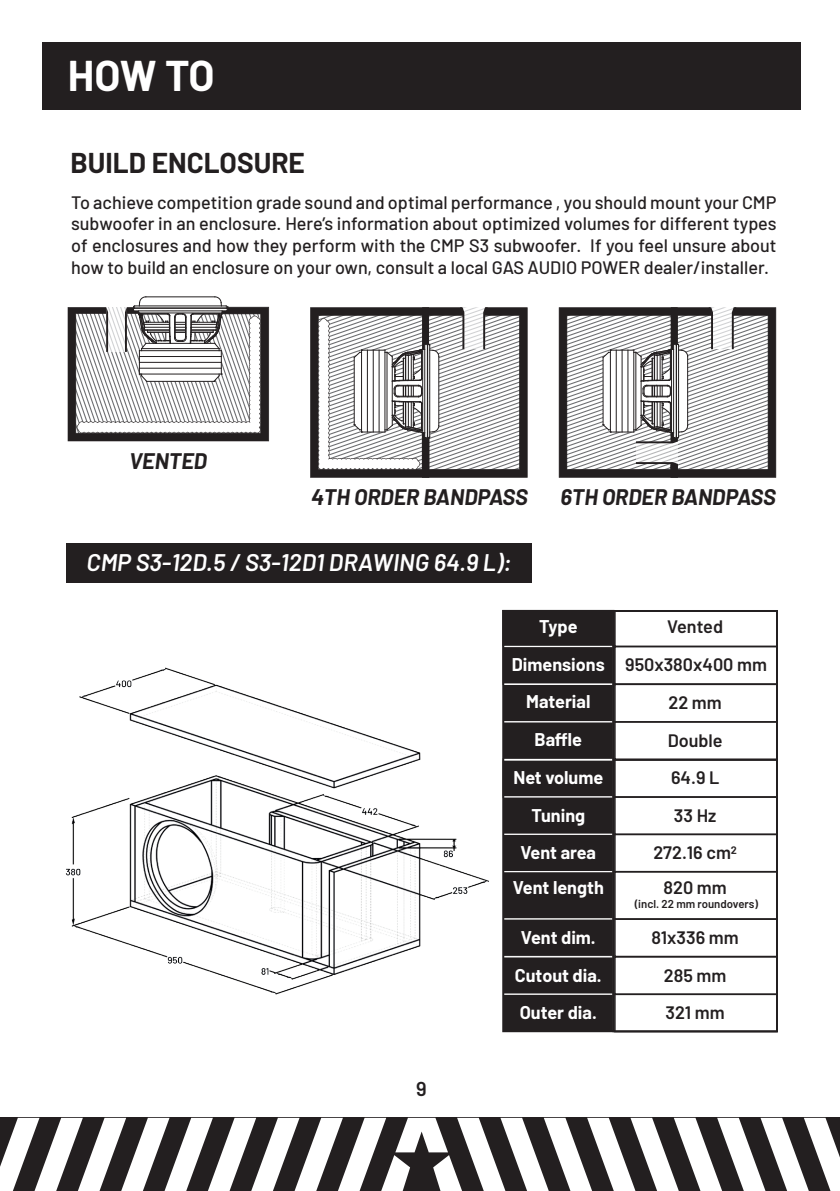
<style>
.page{position:relative;width:840px;height:1191px;background:#fff}
.page>*{position:absolute;margin:0;border:0;box-sizing:border-box;transform-origin:0 0}
.t1{font:700 42px "Barlow";color:#fff}
.t2{font:700 28px "Barlow";color:#231f20}
.t3{font:italic 600 24px "Barlow";color:#fff}
.t4{font:italic 700 22px "Barlow";color:#231f20}
.t5{font:600 20px "Barlow";color:#231f20}
.t6{font:500 18px/21.6px "Barlow";color:#231f20;text-align:justify}
.t7{font:700 18px/38px "Barlow";color:#fff;text-align:center}
.t8{font:600 18px/38px "Barlow";color:#231f20;text-align:center}
.t9{font:600 11.4px "Barlow";color:#231f20}
</style>
<div class="page">
<div style="left:43px;top:43px;width:757px;height:67px;background:#231f20"></div>
<svg style="left:0;top:1117px;width:839px;height:74px"></svg>
<div style="left:66px;top:543px;width:465px;height:39px;background:#231f20"></div>
<div style="left:502px;top:610px;width:111px;height:37px;background:#231f20"></div>
<div style="left:613px;top:646px;width:164px;height:39px;border:1px solid #231f20"></div>
<div style="left:502px;top:684px;width:111px;height:38px;background:#231f20;border:1px solid #fff"></div>
<div style="left:502px;top:721px;width:111px;height:39px;background:#231f20;border:1px solid #fff"></div>
<div style="left:613px;top:683px;width:164px;height:39px;border:1px solid #231f20"></div>
<div style="left:613px;top:721px;width:164px;height:39px;border:1px solid #231f20"></div>
<div style="left:502px;top:646px;width:111px;height:38px;background:#231f20;border:1px solid #fff"></div>
<div style="left:613px;top:759px;width:164px;height:39px;border:1px solid #231f20"></div>
<div style="left:502px;top:758px;width:112px;height:40px;border:2px solid #231f20"></div>
<div style="left:502px;top:759px;width:111px;height:38px;background:#231f20"></div>
<div style="left:502px;top:759px;width:111px;height:1px;border:1px solid #fff"></div>
<div style="left:613px;top:796px;width:164px;height:39px;border:1px solid #231f20"></div>
<div style="left:502px;top:796px;width:111px;height:39px;background:#231f20;border:1px solid #fff"></div>
<div style="left:613px;top:833px;width:164px;height:39px;border:1px solid #231f20"></div>
<div style="left:502px;top:833px;width:111px;height:39px;background:#231f20;border:1px solid #fff"></div>
<div style="left:613px;top:871px;width:164px;height:49px;border:1px solid #231f20"></div>
<div style="left:502px;top:871px;width:111px;height:48px;background:#231f20;border:1px solid #fff"></div>
<div style="left:613px;top:918px;width:164px;height:39px;border:1px solid #231f20"></div>
<div style="left:502px;top:918px;width:111px;height:39px;background:#231f20;border:1px solid #fff"></div>
<div style="left:613px;top:956px;width:164px;height:39px;border:1px solid #231f20"></div>
<div style="left:502px;top:956px;width:111px;height:39px;background:#231f20;border:1px solid #fff"></div>
<div style="left:613px;top:993px;width:164px;height:39px;border:1px solid #231f20"></div>
<div style="left:502px;top:993px;width:111px;height:39px;background:#231f20;border:1px solid #fff"></div>
<div style="left:502px;top:610px;width:112px;height:422px;border:2px solid #231f20"></div>
<div style="left:612px;top:610px;width:165px;height:422px;border:2px solid #231f20"></div>
<img style="left:65px;top:667px;width:424px;height:328px">
<svg style="left:558px;top:307px;width:217px;height:171px"></svg>
<svg style="left:68px;top:296px;width:201px;height:145px"></svg>
<svg style="left:310px;top:307px;width:217px;height:171px"></svg>
<h1 class="t1" style="left:68px;top:45px;width:148px">HOW TO</h1>
<h2 class="t2" style="left:70px;top:142px;width:236px">BUILD ENCLOSURE</h2>
<p class="t6" style="left:71px;top:190px;width:706px">To achieve competition grade sound and optimal performance , you should mount your CMP subwoofer in an enclosure. Here’s information about optimized volumes for different types of enclosures and how they perform with the CMP S3 subwoofer. If you feel unsure about how to build an enclosure on your own, consult a local GAS AUDIO POWER dealer/installer.</p>
<p class="t4" style="left:129px;top:445px;width:79px">VENTED</p>
<p class="t4" style="left:311px;top:481px;width:218px">4TH ORDER BANDPASS</p>
<h3 class="t3" style="left:86px;top:544px;width:426px">CMP S3-12D.5 / S3-12D1 DRAWING 64.9 L):</h3>
<p class="t4" style="left:560px;top:481px;width:217px">6TH ORDER BANDPASS</p>
<p class="t7" style="left:538px;top:606px;width:40px">Type</p>
<p class="t8" style="left:624px;top:606px;width:143px">Vented<br>950x380x400 mm</p>
<p class="t7" style="left:526px;top:681px;width:66px">Material<br>Baffle</p>
<p class="t8" style="left:667px;top:681px;width:56px;text-align:left">22 mm<br>Double</p>
<p class="t7" style="left:511px;top:644px;width:94px">Dimensions</p>
<p class="t5" style="left:416px;top:1073px;width:12px">9</p>
<p class="t7" style="left:513px;top:757px;width:91px">Net volume</p>
<p class="t8" style="left:670px;top:757px;width:50px">64.9 L</p>
<p class="t7" style="left:531px;top:795px;width:55px">Tuning</p>
<p class="t8" style="left:673px;top:794px;width:44px">33 Hz</p>
<p class="t7" style="left:520px;top:832px;width:77px">Vent area</p>
<p class="t8" style="left:653px;top:833px;width:85px;line-height:35.4px">272.16 cm2<br>820 mm</p>
<p class="t9" style="left:634px;top:895px;width:125px">(incl. 22 mm roundovers)</p>
<p class="t7" style="left:512px;top:867px;width:92px">Vent length</p>
<p class="t7" style="left:520px;top:917px;width:76px">Vent dim.</p>
<p class="t8" style="left:651px;top:916px;width:89px">81x336 mm</p>
<p class="t7" style="left:514px;top:954px;width:88px">Cutout dia.</p>
<p class="t8" style="left:663px;top:954px;width:64px">285 mm</p>
<p class="t7" style="left:519px;top:992px;width:79px">Outer dia.</p>
<p class="t8" style="left:665px;top:992px;width:61px">321 mm</p>
</div>
